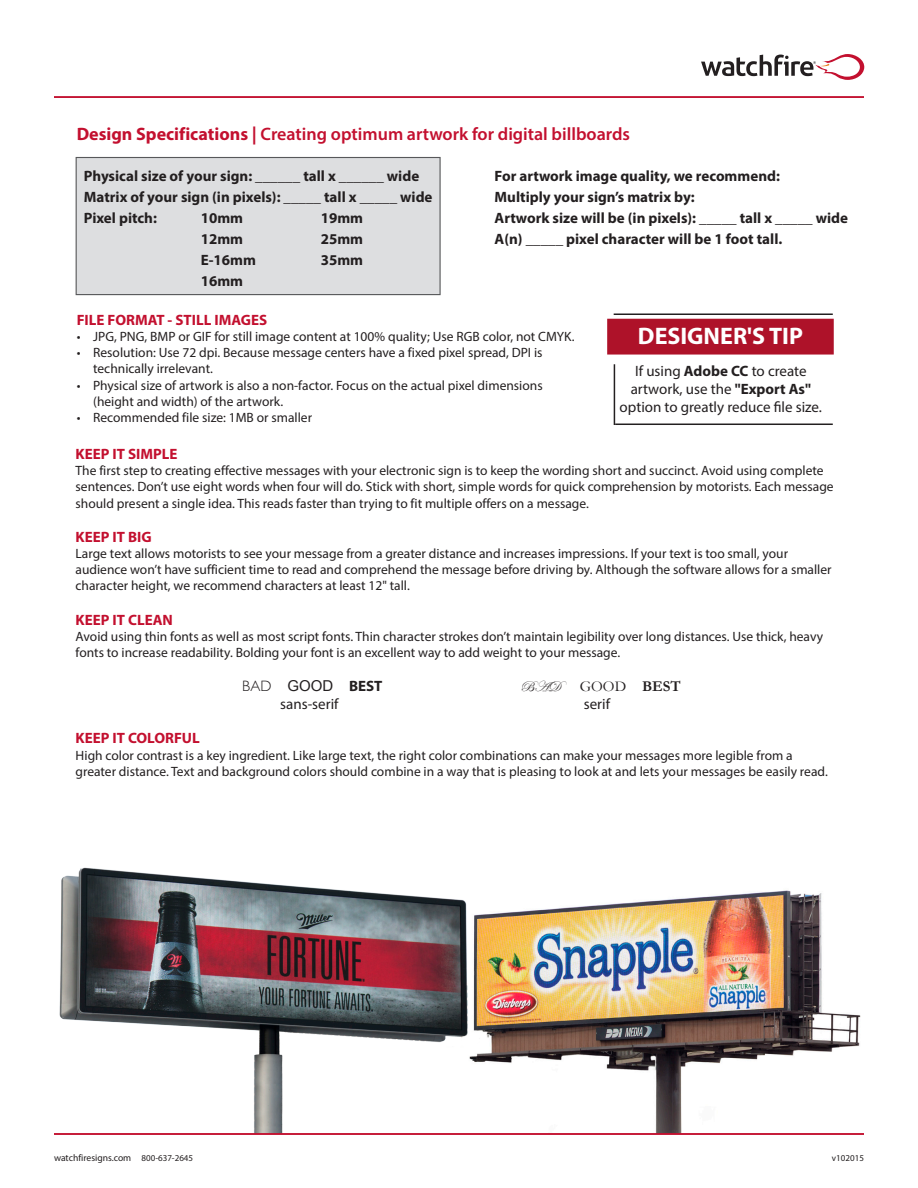
<style>
.page{position:relative;width:918px;height:1188px;background:#fff}
.page>*{position:absolute;margin:0;border:0;box-sizing:border-box;transform-origin:0 0}
.t1{font:700 24px "Myriad Pro";color:#fff}
.t2{font:600 18px "Myriad Pro";color:#c3102f}
.t3{font:700 15px/21px "Myriad Pro";color:#231f20}
.t4{font:15px/18px "Myriad Pro";color:#231f20;text-align:center}
.t5{font:700 15px "Myriad Pro";color:#c3102f}
.t6{font:15px "Arial";color:#231f20}
.t7{font:15px "Garamond";color:#231f20}
.t8{font:15px "Edwardian Script ITC";color:#231f20}
.t9{font:13.5px/16.2px "Myriad Pro";color:#231f20}
.t10{font:9.6px "Myriad Pro";color:#231f20}
.t11{font:9px "Myriad Pro";color:#231f20}
.s1{font-weight:700}
.s2{font-family:"Gill Sans";font-weight:300}
.s3{font-family:"Myriad Pro";font-weight:700}
.s4{font-size:9px}
</style>
<div class="page">
<img style="left:490px;top:890px;width:371px;height:243px">
<img style="left:59px;top:867px;width:431px;height:266px">
<svg style="left:701px;top:54px;width:164px;height:26px"></svg>
<div style="left:76px;top:157px;width:365px;height:138px;background:#dddee0;border:1px solid #57585a"></div>
<hr style="left:54px;top:1133px;width:810px;height:2px;background:#c3102f">
<hr style="left:54px;top:96px;width:810px;height:2px;background:#c3102f">
<hr style="left:614px;top:364px;width:1px;height:61px;background:#231f20">
<div style="left:607px;top:318px;width:227px;height:37px;background:#ae1229"></div>
<hr style="left:615px;top:424px;width:218px;height:1px;background:#231f20">
<hr style="left:614px;top:314px;width:219px;height:1px;background:#231f20">
<h2 class="t2" style="left:77px;top:123px;width:555px"><span class="s1">Design Specifications |</span> Creating optimum artwork for digital billboards</h2>
<p class="t3" style="left:84px;top:165px;width:350px">Physical size of your sign: ______ tall x ______ wide<br>Matrix of your sign (in pixels): _____ tall x _____ wide<br>Pixel pitch:</p>
<p class="t3" style="left:201px;top:207px;width:44px">10mm</p>
<p class="t3" style="left:321px;top:207px;width:44px">19mm</p>
<p class="t3" style="left:201px;top:228px;width:44px">12mm</p>
<p class="t3" style="left:321px;top:228px;width:44px">25mm</p>
<p class="t3" style="left:201px;top:249px;width:57px">E-16mm</p>
<p class="t3" style="left:321px;top:249px;width:44px">35mm</p>
<p class="t3" style="left:201px;top:270px;width:44px">16mm</p>
<p class="t3" style="left:495px;top:165px;width:355px">For artwork image quality, we recommend:<br>Multiply your sign’s matrix by:<br>Artwork size will be (in pixels): _____ tall x _____ wide A(n) _____ pixel character will be 1 foot tall.</p>
<p class="t5" style="left:77px;top:310px;width:192px">FILE FORMAT - STILL IMAGES</p>
<p class="t9" style="left:77px;top:328px;width:499px">• JPG, PNG, BMP or GIF for still image content at 100% quality; Use RGB color, not CMYK.</p>
<p class="t9" style="left:93px;top:344px;width:451px;text-indent:-16px">• Resolution: Use 72 dpi. Because message centers have a fixed pixel spread, DPI is technically irrelevant.</p>
<p class="t9" style="left:93px;top:377px;width:451px;text-indent:-16px">• Physical size of artwork is also a non-factor. Focus on the actual pixel dimensions (height and width) of the artwork.</p>
<p class="t9" style="left:77px;top:409px;width:237px">• Recommended file size: 1MB or smaller</p>
<h1 class="t1" style="left:638px;top:320px;width:167px">DESIGNER'S TIP</h1>
<p class="t4" style="left:620px;top:361px;width:204px">If using <span class="s1">Adobe CC</span> to create artwork, use the <span class="s1">"Export As" </span>option to greatly reduce file size.</p>
<p class="t5" style="left:76px;top:444px;width:103px">KEEP IT SIMPLE</p>
<p class="t9" style="left:76px;top:462px;width:760px">The first step to creating effective messages with your electronic sign is to keep the wording short and succinct. Avoid using complete sentences. Don’t use eight words when four will do. Stick with short, simple words for quick comprehension by motorists. Each message should present a single idea. This reads faster than trying to fit multiple offers on a message.</p>
<p class="t5" style="left:76px;top:527px;width:78px">KEEP IT BIG</p>
<p class="t9" style="left:76px;top:545px;width:758px">Large text allows motorists to see your message from a greater distance and increases impressions. If your text is too small, your audience won’t have sufficient time to read and comprehend the message before driving by. Although the software allows for a smaller character height, we recommend characters at least 12" tall.</p>
<p class="t5" style="left:76px;top:610px;width:99px">KEEP IT CLEAN</p>
<p class="t9" style="left:76px;top:628px;width:749px">Avoid using thin fonts as well as most script fonts. Thin character strokes don’t maintain legibility over long distances. Use thick, heavy fonts to increase readability. Bolding your font is an excellent way to add weight to your message.</p>
<p class="t6" style="left:242px;top:676px;width:142px"><span class="s2">BAD</span> GOOD <span class="s3">BEST</span></p>
<p class="t8" style="left:520px;top:679px;width:42px">BAD</p>
<p class="t7" style="left:580px;top:678px;width:103px">GOOD <span class="s1">BEST</span></p>
<p class="t4" style="left:280px;top:695px;width:60px">sans-serif</p>
<p class="t4" style="left:584px;top:695px;width:28px">serif</p>
<p class="t5" style="left:76px;top:729px;width:126px">KEEP IT COLORFUL</p>
<p class="t9" style="left:76px;top:747px;width:754px">High color contrast is a key ingredient. Like large text, the right color combinations can make your messages more legible from a greater distance. Text and background colors should combine in a way that is pleasing to look at and lets your messages be easily read.</p>
<p class="t10" style="left:54px;top:1152px;width:141px">watchfiresigns.com <span class="s4">800-637-2645</span></p>
<p class="t11" style="left:832px;top:1152px;width:34px">v102015</p>
</div>
